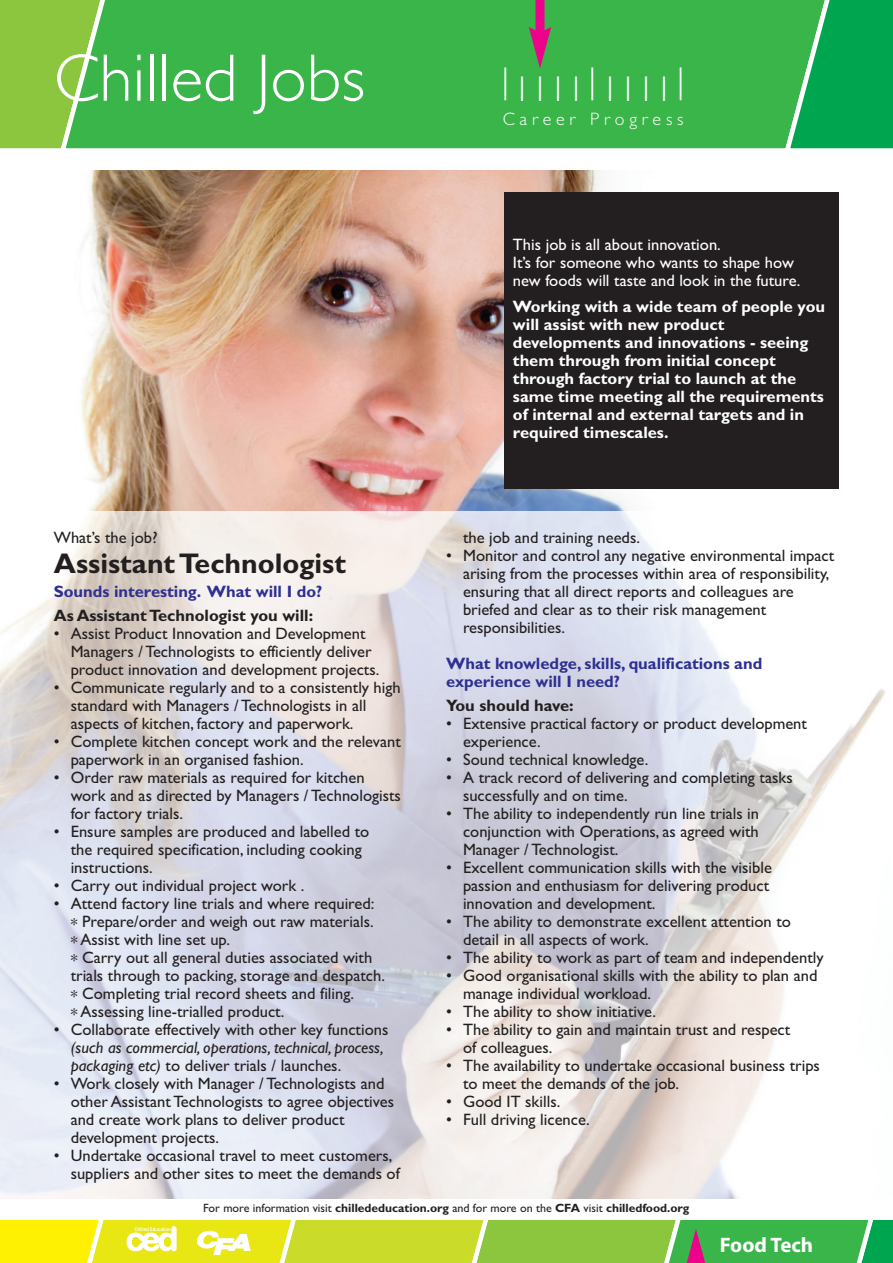
<style>
.page{position:relative;width:893px;height:1263px;background:#fff}
.page>*{position:absolute;margin:0;border:0;box-sizing:border-box;transform-origin:0 0}
.t1{font:300 67.5px "Gill Sans";color:#fff}
.t2{font:300 36px "Gill Sans";color:#fff}
.t3{font:700 28.5px "Gill Sans";color:#231f20}
.t4{font:700 21px "Myriad Pro";color:#fff}
.t5{font:300 18px "Gill Sans";letter-spacing:.265em;color:#fff}
.t6{font:16.5px/18px "Gill Sans";color:#231f20}
.t7{font:700 16.5px/18px "Gill Sans";color:#fff}
.t8{font:16.5px/18px "Gill Sans";color:#fff}
.t9{font:700 16.5px/18px "Gill Sans";color:#2e3092}
.t10{font:italic 16.5px/18px "Gill Sans";color:#231f20}
.t11{font:700 16.5px "Gill Sans";color:#231f20}
.t12{font:12px "Gill Sans";color:#231f20}
.s1{font-style:normal}
.s2{font-weight:700}
</style>
<div class="page">
<img style="left:0;top:510px;width:886px;height:689px">
<img style="left:81px;top:170px;width:758px;height:340px">
<div style="left:504px;top:192px;width:335px;height:296px;background:#231f20"></div>
<div style="left:0;top:0;width:57px;height:149px;background:#8bc63e"></div>
<div style="left:57px;top:0;width:724px;height:149px;background:#3ab54a"></div>
<svg style="left:781px;top:0;width:111px;height:149px;background:#18ac56"></svg>
<div style="left:535px;top:0;width:9px;height:35px;background:#ed028c"></div>
<svg style="left:529px;top:27px;width:22px;height:42px"></svg>
<svg style="left:0;top:1220px;width:892px;height:43px;background:#a8d23b"></svg>
<h1 class="t1" style="left:54px;top:55px;width:313px">Chilled Jobs</h1>
<p class="t6" style="left:54px;top:530px;width:105px">What’s the job?</p>
<h3 class="t3" style="left:54px;top:554px;width:294px">Assistant Technologist</h3>
<p class="t9" style="left:54px;top:584px;width:270px">Sounds interesting. What will I do?</p>
<p class="t11" style="left:54px;top:610px;width:261px">As Assistant Technologist you will:</p>
<p class="t6" style="left:71px;top:626px;width:310px;text-indent:-17px">• Assist Product Innovation and Development<br>Managers / Technologists to efficiently deliver product innovation and development projects.</p>
<p class="t6" style="left:71px;top:680px;width:332px;text-indent:-17px">• Communicate regularly and to a consistently high standard with Managers / Technologists in all aspects of kitchen, factory and paperwork.</p>
<p class="t6" style="left:71px;top:734px;width:332px;text-indent:-17px">• Complete kitchen concept work and the relevant paperwork in an organised fashion.</p>
<p class="t6" style="left:71px;top:770px;width:332px;text-indent:-17px">• Order raw materials as required for kitchen work and as directed by Managers / Technologists for factory trials.</p>
<p class="t6" style="left:71px;top:824px;width:300px;text-indent:-17px">• Ensure samples are produced and labelled to the required specification, including cooking instructions.</p>
<p class="t6" style="left:54px;top:878px;width:252px">• Carry out individual project work .</p>
<p class="t6" style="left:71px;top:896px;width:316px;text-indent:-17px">• Attend factory line trials and where required: * Prepare/order and weigh out raw materials.<br>* Assist with line set up.<br>* Carry out all general duties associated with trials through to packing, storage and despatch. * Completing trial record sheets and filing.<br>* Assessing line-trialled product.</p>
<p class="t6" style="left:54px;top:1022px;width:336px">• Collaborate effectively with other key functions</p>
<p class="t10" style="left:71px;top:1038px;width:315px">(such as commercial, operations, technical, process, packaging etc) <span class="s1">to deliver trials / launches.</span></p>
<p class="t6" style="left:71px;top:1076px;width:325px;text-indent:-17px">• Work closely with Manager / Technologists and other Assistant Technologists to agree objectives and create work plans to deliver product development projects.</p>
<p class="t6" style="left:71px;top:1148px;width:331px;text-indent:-17px">• Undertake occasional travel to meet customers, suppliers and other sites to meet the demands of</p>
<h2 class="t2" style="left:501px;top:76px;width:185px">|1111| 1111|</h2>
<p class="t5" style="left:503px;top:113px;width:182px">Career Progress</p>
<p class="t8" style="left:513px;top:237px;width:289px">This job is all about innovation.<br>It’s for someone who wants to shape how new foods will taste and look in the future.</p>
<p class="t7" style="left:513px;top:299px;width:314px">Working with a wide team of people you will assist with new product developments and innovations - seeing them through from initial concept through factory trial to launch at the same time meeting all the requirements of internal and external targets and in required timescales.</p>
<p class="t6" style="left:463px;top:530px;width:178px">the job and training needs.</p>
<p class="t6" style="left:463px;top:548px;width:373px;text-indent:-17px">• Monitor and control any negative environmental impact arising from the processes within area of responsibility, ensuring that all direct reports and colleagues are briefed and clear as to their risk management responsibilities.</p>
<p class="t9" style="left:446px;top:656px;width:318px">What knowledge, skills, qualifications and experience will I need?</p>
<p class="t11" style="left:446px;top:700px;width:129px">You should have:</p>
<p class="t6" style="left:463px;top:716px;width:346px;text-indent:-17px">• Extensive practical factory or product development experience.</p>
<p class="t6" style="left:446px;top:752px;width:204px">• Sound technical knowledge.</p>
<p class="t6" style="left:463px;top:770px;width:331px;text-indent:-17px">• A track record of delivering and completing tasks successfully and on time.</p>
<p class="t6" style="left:463px;top:806px;width:298px;text-align:justify;text-indent:-17px">• The ability to independently run line trials in conjunction with Operations, as agreed with Manager / Technologist.</p>
<p class="t6" style="left:463px;top:860px;width:310px;text-indent:-17px">• Excellent communication skills with the visible passion and enthusiasm for delivering product innovation and development.</p>
<p class="t6" style="left:463px;top:914px;width:329px;text-indent:-17px">• The ability to demonstrate excellent attention to detail in all aspects of work.</p>
<p class="t6" style="left:446px;top:950px;width:379px">• The ability to work as part of team and independently</p>
<p class="t6" style="left:463px;top:968px;width:356px;text-indent:-17px">• Good organisational skills with the ability to plan and manage individual workload.</p>
<p class="t6" style="left:446px;top:1004px;width:211px">• The ability to show initiative.</p>
<p class="t6" style="left:463px;top:1022px;width:329px;text-indent:-17px">• The ability to gain and maintain trust and respect of colleagues.</p>
<p class="t6" style="left:463px;top:1058px;width:358px;text-indent:-17px">• The availability to undertake occasional business trips to meet the demands of the job.</p>
<p class="t6" style="left:446px;top:1094px;width:116px">• Good IT skills.</p>
<p class="t6" style="left:446px;top:1112px;width:145px">• Full driving licence.</p>
<p class="t12" style="left:203px;top:1204px;width:488px">For more information visit <span class="s2">chillededucation.org</span> and for more on the <span class="s2">CFA</span> visit <span class="s2">chilledfood.org</span></p>
<p class="t4" style="left:720px;top:1233px;width:95px">Food Tech</p>
</div>
